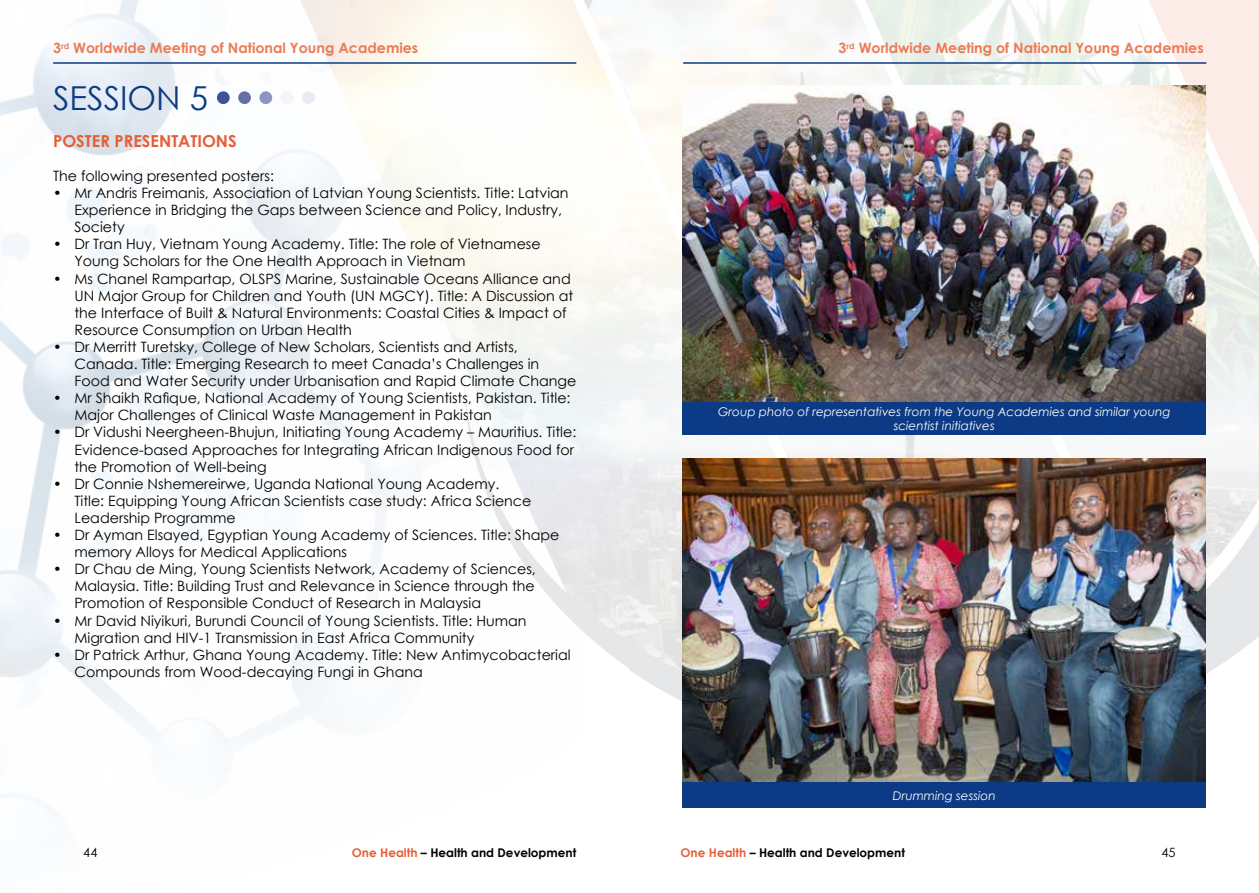
<style>
.page{position:relative;width:1259px;height:893px;background:#fff}
.page>*{position:absolute;margin:0;border:0;box-sizing:border-box;transform-origin:0 0}
.t1{font:33px "Century Gothic";color:#0c3a84}
.t2{font:700 16.5px "Century Gothic";color:#e55e37}
.t3{font:14.25px/17.1px "Century Gothic";color:#000}
.t4{font:700 14.25px "Century Gothic";color:#ea7c57}
.t5{font:12.75px "Century Gothic";color:#000}
.t6{font:italic 12px/14.4px "Century Gothic";color:#fff;text-align:center}
.t7{font:700 12px "Century Gothic";color:#000}
.s1{color:#e55e37}
</style>
<div class="page">
<img style="left:1136px;top:0;width:123px;height:154px">
<img style="left:629px;top:0;width:507px;height:130px">
<svg style="left:629px;top:154px;width:630px;height:610px"></svg>
<hr style="left:683px;top:62px;width:523px;height:2px;background:#0c3a84">
<img style="left:587px;top:0;width:42px;height:100px">
<svg style="left:587px;top:225px;width:42px;height:443px"></svg>
<img style="left:0;top:0;width:587px;height:798px">
<hr style="left:53px;top:62px;width:523px;height:2px;background:#0c3a84">
<div style="left:217px;top:91px;width:13px;height:13px;background:#3d5395;border-radius:50%"></div>
<div style="left:238px;top:91px;width:13px;height:13px;background:#6570a9;border-radius:50%"></div>
<div style="left:259px;top:91px;width:13px;height:13px;background:#8e94c1;border-radius:50%"></div>
<div style="left:281px;top:91px;width:12px;height:13px;background:#f5f5f9;border-radius:50%"></div>
<div style="left:302px;top:91px;width:13px;height:13px;background:#eaeaf4;border-radius:50%"></div>
<img style="left:682px;top:458px;width:523px;height:324px">
<img style="left:682px;top:85px;width:523px;height:317px">
<div style="left:682px;top:782px;width:523px;height:26px;background:#0c3a84"></div>
<div style="left:682px;top:402px;width:523px;height:33px;background:#0c3a84"></div>
<p class="t4" style="left:53px;top:37px;width:366px">3<sup>rd</sup> Worldwide Meeting of National Young Academies</p>
<h1 class="t1" style="left:53px;top:75px;width:156px">SESSION 5</h1>
<p class="t2" style="left:53px;top:128px;width:185px">POSTER PRESENTATIONS</p>
<p class="t3" style="left:53px;top:167px;width:222px">The following presented posters:</p>
<p class="t3" style="left:74px;top:184px;width:496px;text-indent:-21px">• Mr Andris Freimanis, Association of Latvian Young Scientists. Title: Latvian<br>Experience in Bridging the Gaps between Science and Policy, Industry,<br>Society</p>
<p class="t3" style="left:74px;top:235px;width:468px;text-indent:-21px">• Dr Tran Huy, Vietnam Young Academy. Title: The role of Vietnamese<br>Young Scholars for the One Health Approach in Vietnam</p>
<p class="t3" style="left:74px;top:270px;width:500px;text-indent:-21px">• Ms Chanel Rampartap, OLSPS Marine, Sustainable Oceans Alliance and UN Major Group for Children and Youth (UN MGCY). Title: A Discussion at the Interface of Built &amp; Natural Environments: Coastal Cities &amp; Impact of Resource Consumption on Urban Health</p>
<p class="t3" style="left:74px;top:338px;width:503px;text-indent:-21px">• Dr Merritt Turetsky, College of New Scholars, Scientists and Artists,<br>Canada. Title: Emerging Research to meet Canada’s Challenges in<br>Food and Water Security under Urbanisation and Rapid Climate Change</p>
<p class="t3" style="left:74px;top:389px;width:497px;text-indent:-21px">• Mr Shaikh Rafique, National Academy of Young Scientists, Pakistan. Title:<br>Major Challenges of Clinical Waste Management in Pakistan</p>
<p class="t3" style="left:74px;top:423px;width:503px;text-indent:-21px">• Dr Vidushi Neergheen-Bhujun, Initiating Young Academy – Mauritius. Title:<br>Evidence-based Approaches for Integrating African Indigenous Food for the Promotion of Well-being</p>
<p class="t3" style="left:74px;top:475px;width:458px;text-indent:-21px">• Dr Connie Nshemereirwe, Uganda National Young Academy.<br>Title: Equipping Young African Scientists case study: Africa Science<br>Leadership Programme</p>
<p class="t3" style="left:74px;top:526px;width:486px;text-indent:-21px">• Dr Ayman Elsayed, Egyptian Young Academy of Sciences. Title: Shape memory Alloys for Medical Applications</p>
<p class="t3" style="left:74px;top:560px;width:463px;text-align:justify;text-indent:-21px">• Dr Chau de Ming, Young Scientists Network, Academy of Sciences, Malaysia. Title: Building Trust and Relevance in Science through the Promotion of Responsible Conduct of Research in Malaysia</p>
<p class="t3" style="left:74px;top:612px;width:453px;text-indent:-21px">• Mr David Niyikuri, Burundi Council of Young Scientists. Title: Human<br>Migration and HIV-1 Transmission in East Africa Community</p>
<p class="t3" style="left:74px;top:646px;width:498px;text-indent:-21px">• Dr Patrick Arthur, Ghana Young Academy. Title: New Antimycobacterial<br>Compounds from Wood-decaying Fungi in Ghana</p>
<p class="t4" style="left:838px;top:37px;width:366px">3<sup>rd</sup> Worldwide Meeting of National Young Academies</p>
<p class="t6" style="left:718px;top:404px;width:454px">Group photo of representatives from the Young Academies and similar young scientist initiatives</p>
<p class="t6" style="left:893px;top:788px;width:104px">Drumming session</p>
<p class="t5" style="left:83px;top:843px;width:16px">44</p>
<p class="t7" style="left:680px;top:844px;width:226px"><span class="s1">One Health</span> – Health and Development</p>
<p class="t7" style="left:352px;top:844px;width:226px"><span class="s1">One Health</span> – Health and Development</p>
<p class="t5" style="left:1161px;top:843px;width:16px">45</p>
</div>
